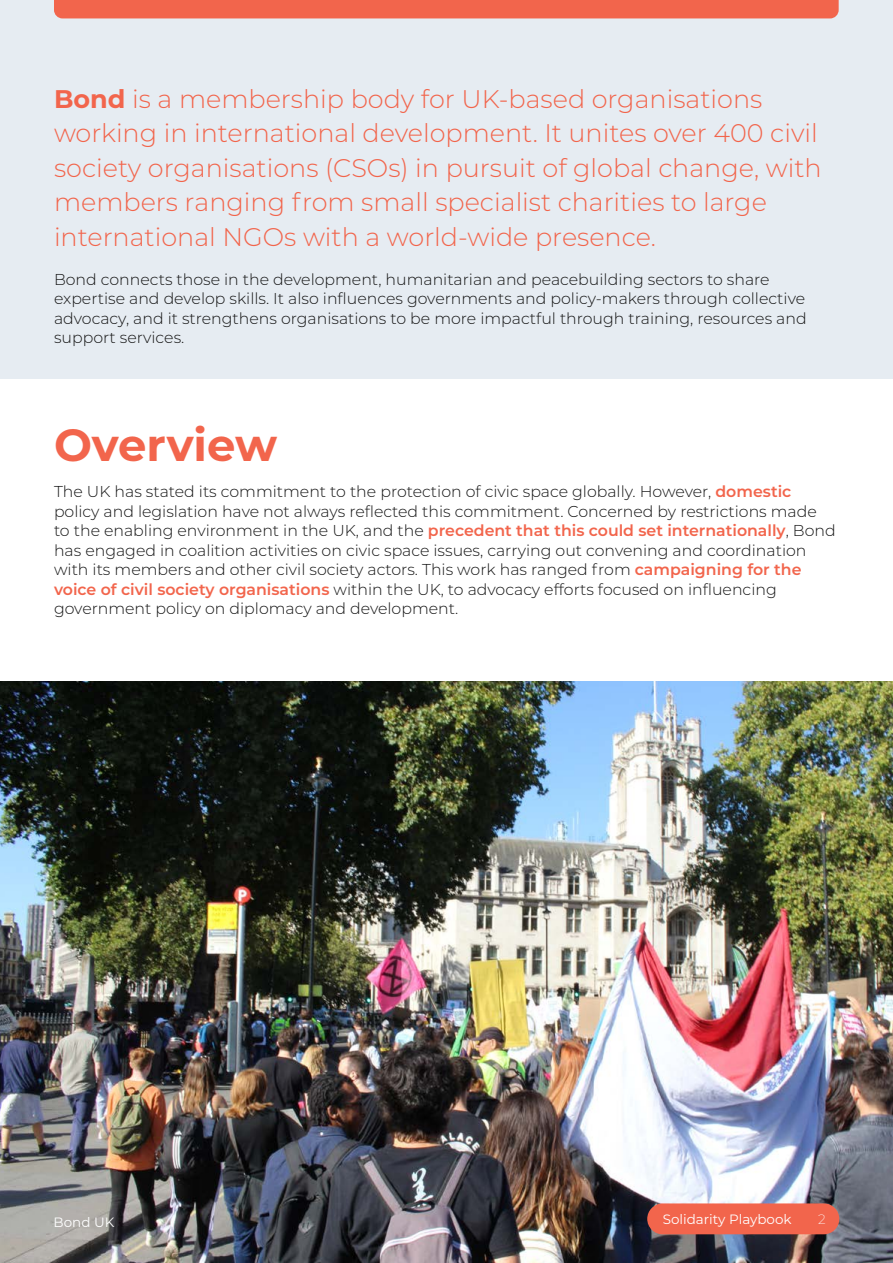
<style>
.page{position:relative;width:893px;height:1263px;background:#fff}
.page>*{position:absolute;margin:0;border:0;box-sizing:border-box;transform-origin:0 0}
.t1{font:700 45px "Montserrat";color:#f2654c}
.t2{font:300 25.5px/34.5px "Montserrat";color:#f2654c}
.t3{font:300 15.75px/19.5px "Montserrat";color:#141414}
.t4{font:13.5px "Montserrat";color:#fff}
.t5{font:200 13.5px "Montserrat";color:#fff}
.s1{font-weight:700}
.s2{font-weight:600;color:#f2654c}
</style>
<div class="page">
<img style="left:0;top:682px;width:893px;height:581px">
<div style="left:0;top:0;width:893px;height:378px;background:#e6ecf2"></div>
<div style="left:54px;top:0;width:785px;height:18px;background:#f2654c"></div>
<div style="left:647px;top:1203px;width:192px;height:31px;background:#f2654c;border-radius:15px"></div>
<p class="t2" style="left:54px;top:80px;width:769px"><span class="s1">Bond</span> is a membership body for UK-based organisations working in international development. It unites over 400 civil society organisations (CSOs) in pursuit of global change, with members ranging from small specialist charities to large international NGOs with a world-wide presence.</p>
<p class="t3" style="left:54px;top:269px;width:754px">Bond connects those in the development, humanitarian and peacebuilding sectors to share expertise and develop skills. It also influences governments and policy-makers through collective advocacy, and it strengthens organisations to be more impactful through training, resources and support services.</p>
<h1 class="t1" style="left:54px;top:412px;width:225px">Overview</h1>
<p class="t3" style="left:54px;top:481px;width:783px">The UK has stated its commitment to the protection of civic space globally. However, <span class="s2">domestic </span>policy and legislation have not always reflected this commitment. Concerned by restrictions made to the enabling environment in the UK, and the <span class="s2">precedent that this could set internationally</span>, Bond has engaged in coalition activities on civic space issues, carrying out convening and coordination with its members and other civil society actors. This work has ranged from <span class="s2">campaigning for the voice of civil society organisations</span> within the UK, to advocacy efforts focused on influencing government policy on diplomacy and development.</p>
<p class="t4" style="left:54px;top:1213px;width:62px">Bond UK</p>
<p class="t4" style="left:663px;top:1210px;width:130px">Solidarity Playbook</p>
<p class="t5" style="left:818px;top:1210px;width:9px">2</p>
</div>
